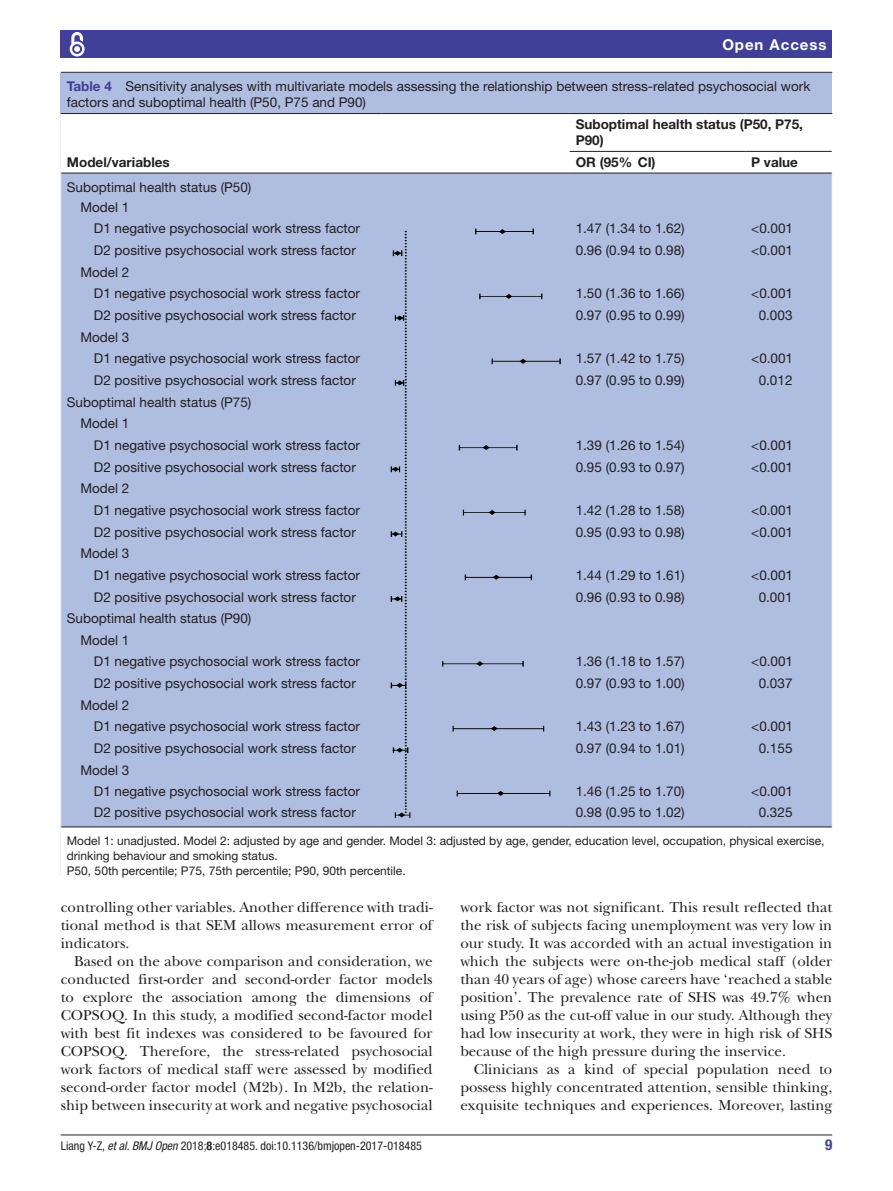
<style>
.page{position:relative;width:893px;height:1191px;background:#fff}
.page>*{position:absolute;margin:0;border:0;box-sizing:border-box;transform-origin:0 0}
.t1{font:15px/18px "New Baskerville";color:#231f20;text-align:justify}
.t2{font:700 15px "Helvetica Neue LT Std";letter-spacing:.065em;color:#fff}
.t3{font:700 condensed 15px "Helvetica Neue LT Std";color:#414099}
.t4{font:13.5px/21.6px "Helvetica Neue LT Std";color:#231f20}
.t5{font:700 13.5px/16.2px "Helvetica Neue LT Std";color:#231f20}
.t6{font:12px/15px "Helvetica Neue LT Std";color:#231f20}
.t7{font:condensed 12px "Helvetica Neue LT Std";color:#231f20}
.s1{font-weight:700;color:#414099}
.s2{font-style:italic}
.s3{font-weight:700}
</style>
<div class="page">
<hr style="left:61px;top:1134px;width:771px;height:1px;background:#231f20">
<div style="left:61px;top:31px;width:771px;height:27px;background:#414099"></div>
<svg style="left:69px;top:32px;width:16px;height:25px"></svg>
<div style="left:61px;top:73px;width:771px;height:801px;background:#afbde1"></div>
<hr style="left:61px;top:72px;width:771px;height:1px;background:#231f20">
<div style="left:61px;top:114px;width:771px;height:759px;background:#fff"></div>
<svg style="left:61px;top:174px;width:771px;height:652px"></svg>
<hr style="left:61px;top:173px;width:321px;height:1px;background:#231f20">
<hr style="left:382px;top:173px;width:188px;height:1px;background:#231f20">
<hr style="left:382px;top:826px;width:188px;height:1px;background:#231f20">
<hr style="left:61px;top:113px;width:321px;height:1px;background:#231f20">
<hr style="left:382px;top:113px;width:188px;height:1px;background:#231f20">
<hr style="left:570px;top:113px;width:175px;height:1px;background:#231f20">
<hr style="left:745px;top:113px;width:87px;height:1px;background:#231f20">
<hr style="left:570px;top:151px;width:175px;height:1px;background:#231f20">
<hr style="left:570px;top:173px;width:175px;height:1px;background:#231f20">
<hr style="left:745px;top:151px;width:87px;height:1px;background:#231f20">
<hr style="left:745px;top:173px;width:87px;height:1px;background:#231f20">
<hr style="left:570px;top:826px;width:175px;height:1px;background:#231f20">
<hr style="left:61px;top:826px;width:321px;height:1px;background:#231f20">
<hr style="left:745px;top:826px;width:87px;height:1px;background:#231f20">
<svg style="left:60px;top:151px;width:1px;height:676px"></svg>
<hr style="left:476px;top:231px;width:57px;height:1px;background:#040503">
<hr style="left:480px;top:296px;width:62px;height:1px;background:#040503">
<hr style="left:459px;top:447px;width:58px;height:1px;background:#040503">
<hr style="left:464px;top:512px;width:61px;height:1px;background:#040503">
<hr style="left:465px;top:577px;width:66px;height:1px;background:#040503">
<hr style="left:443px;top:663px;width:80px;height:1px;background:#040503">
<hr style="left:453px;top:728px;width:91px;height:1px;background:#040503">
<hr style="left:457px;top:793px;width:93px;height:1px;background:#040503">
<svg style="left:499px;top:229px;width:7px;height:5px"></svg>
<svg style="left:505px;top:294px;width:7px;height:5px"></svg>
<svg style="left:492px;top:358px;width:69px;height:6px"></svg>
<svg style="left:482px;top:445px;width:8px;height:5px"></svg>
<svg style="left:488px;top:510px;width:8px;height:5px"></svg>
<svg style="left:492px;top:574px;width:8px;height:6px"></svg>
<svg style="left:476px;top:661px;width:8px;height:5px"></svg>
<svg style="left:491px;top:726px;width:7px;height:5px"></svg>
<svg style="left:497px;top:790px;width:7px;height:6px"></svg>
<svg style="left:391px;top:231px;width:19px;height:587px"></svg>
<hr style="left:61px;top:858px;width:771px;height:2px;background:#fff">
<hr style="left:61px;top:873px;width:771px;height:2px;background:#fff">
<p class="t2" style="left:722px;top:35px;width:106px">Open Access</p>
<p class="t4" style="left:67px;top:77px;width:745px;line-height:16.5px"><span class="s1">Table 4</span> Sensitivity analyses with multivariate models assessing the relationship between stress-related psychosocial work factors and suboptimal health (P50, P75 and P90)</p>
<p class="t5" style="left:67px;top:154px;width:104px">Model/variables</p>
<p class="t5" style="left:576px;top:116px;width:229px">Suboptimal health status (P50, P75,<br>P90)</p>
<p class="t5" style="left:576px;top:154px;width:81px">OR (95% CI)</p>
<p class="t5" style="left:751px;top:154px;width:48px">P value</p>
<p class="t4" style="left:80px;top:177px;width:173px;line-height:20.1px;text-indent:-14px">Suboptimal health status (P50)<br>Model 1</p>
<p class="t4" style="left:94px;top:218px;width:268px">D1 negative psychosocial work stress factor</p>
<p class="t4" style="left:576px;top:218px;width:111px">1.47 (1.34 to 1.62)</p>
<p class="t4" style="left:751px;top:218px;width:43px">&lt;0.001</p>
<p class="t4" style="left:94px;top:239px;width:264px">D2 positive psychosocial work stress factor</p>
<p class="t4" style="left:576px;top:239px;width:111px">0.96 (0.94 to 0.98)</p>
<p class="t4" style="left:751px;top:239px;width:43px">&lt;0.001</p>
<p class="t4" style="left:94px;top:261px;width:268px;text-indent:-14px">Model 2<br>D1 negative psychosocial work stress factor</p>
<p class="t4" style="left:576px;top:283px;width:111px">1.50 (1.36 to 1.66)</p>
<p class="t4" style="left:751px;top:283px;width:43px">&lt;0.001</p>
<p class="t4" style="left:94px;top:304px;width:264px">D2 positive psychosocial work stress factor</p>
<p class="t4" style="left:576px;top:304px;width:111px">0.97 (0.95 to 0.99)</p>
<p class="t4" style="left:759px;top:304px;width:35px">0.003</p>
<p class="t4" style="left:94px;top:326px;width:268px;text-indent:-14px">Model 3<br>D1 negative psychosocial work stress factor</p>
<p class="t4" style="left:576px;top:347px;width:111px">1.57 (1.42 to 1.75)</p>
<p class="t4" style="left:751px;top:347px;width:43px">&lt;0.001</p>
<p class="t4" style="left:94px;top:369px;width:264px">D2 positive psychosocial work stress factor</p>
<p class="t4" style="left:576px;top:369px;width:111px">0.97 (0.95 to 0.99)</p>
<p class="t4" style="left:759px;top:369px;width:35px">0.012</p>
<p class="t4" style="left:80px;top:391px;width:173px;text-indent:-14px">Suboptimal health status (P75)<br>Model 1</p>
<p class="t4" style="left:94px;top:434px;width:268px">D1 negative psychosocial work stress factor</p>
<p class="t4" style="left:576px;top:434px;width:111px">1.39 (1.26 to 1.54)</p>
<p class="t4" style="left:751px;top:434px;width:43px">&lt;0.001</p>
<p class="t4" style="left:94px;top:456px;width:264px">D2 positive psychosocial work stress factor</p>
<p class="t4" style="left:576px;top:456px;width:111px">0.95 (0.93 to 0.97)</p>
<p class="t4" style="left:751px;top:456px;width:43px">&lt;0.001</p>
<p class="t4" style="left:94px;top:477px;width:268px;text-indent:-14px">Model 2<br>D1 negative psychosocial work stress factor</p>
<p class="t4" style="left:576px;top:499px;width:111px">1.42 (1.28 to 1.58)</p>
<p class="t4" style="left:751px;top:499px;width:43px">&lt;0.001</p>
<p class="t4" style="left:94px;top:521px;width:264px">D2 positive psychosocial work stress factor</p>
<p class="t4" style="left:576px;top:521px;width:111px">0.95 (0.93 to 0.98)</p>
<p class="t4" style="left:751px;top:521px;width:43px">&lt;0.001</p>
<p class="t4" style="left:94px;top:542px;width:268px;text-indent:-14px">Model 3<br>D1 negative psychosocial work stress factor</p>
<p class="t4" style="left:576px;top:564px;width:111px">1.44 (1.29 to 1.61)</p>
<p class="t4" style="left:751px;top:564px;width:43px">&lt;0.001</p>
<p class="t4" style="left:94px;top:586px;width:264px">D2 positive psychosocial work stress factor</p>
<p class="t4" style="left:576px;top:586px;width:111px">0.96 (0.93 to 0.98)</p>
<p class="t4" style="left:759px;top:586px;width:35px">0.001</p>
<p class="t4" style="left:80px;top:607px;width:173px;text-indent:-14px">Suboptimal health status (P90)<br>Model 1</p>
<p class="t4" style="left:94px;top:650px;width:268px">D1 negative psychosocial work stress factor</p>
<p class="t4" style="left:576px;top:650px;width:111px">1.36 (1.18 to 1.57)</p>
<p class="t4" style="left:751px;top:650px;width:43px">&lt;0.001</p>
<p class="t4" style="left:94px;top:672px;width:264px">D2 positive psychosocial work stress factor</p>
<p class="t4" style="left:576px;top:672px;width:111px">0.97 (0.93 to 1.00)</p>
<p class="t4" style="left:759px;top:672px;width:35px">0.037</p>
<p class="t4" style="left:94px;top:694px;width:268px;text-indent:-14px">Model 2<br>D1 negative psychosocial work stress factor</p>
<p class="t4" style="left:576px;top:715px;width:111px">1.43 (1.23 to 1.67)</p>
<p class="t4" style="left:751px;top:715px;width:43px">&lt;0.001</p>
<p class="t4" style="left:94px;top:737px;width:264px">D2 positive psychosocial work stress factor</p>
<p class="t4" style="left:576px;top:737px;width:111px">0.97 (0.94 to 1.01)</p>
<p class="t4" style="left:759px;top:737px;width:35px">0.155</p>
<p class="t4" style="left:94px;top:759px;width:268px;text-indent:-14px">Model 3<br>D1 negative psychosocial work stress factor</p>
<p class="t4" style="left:576px;top:780px;width:111px">1.46 (1.25 to 1.70)</p>
<p class="t4" style="left:751px;top:780px;width:43px">&lt;0.001</p>
<p class="t4" style="left:94px;top:800px;width:264px">D2 positive psychosocial work stress factor</p>
<p class="t4" style="left:576px;top:800px;width:111px">0.98 (0.95 to 1.02)</p>
<p class="t4" style="left:759px;top:800px;width:35px">0.325</p>
<p class="t6" style="left:67px;top:832px;width:759px">Model 1: unadjusted. Model 2: adjusted by age and gender. Model 3: adjusted by age, gender, education level, occupation, physical exercise, drinking behaviour and smoking status.<br>P50, 50th percentile; P75, 75th percentile; P90, 90th percentile.</p>
<p class="t1" style="left:61px;top:898px;width:373px">controlling other variables. Another difference with tradi&shy;tional method is that SEM allows measurement error of indicators.</p>
<p class="t1" style="left:61px;top:952px;width:373px;text-indent:14px">Based on the above comparison and consideration, we conducted first-order and second-order factor models to explore the association among the dimensions of COPSOQ. In this study, a modified second-factor model with best fit indexes was considered to be favoured for COPSOQ. Therefore, the stress-related psychosocial work factors of medical staff were assessed by modified second-order factor model (M2b). In M2b, the relation&shy;ship between insecurity at work and negative psychosocial</p>
<p class="t1" style="left:460px;top:898px;width:373px">work factor was not significant. This result reflected that the risk of subjects facing unemployment was very low in our study. It was accorded with an actual investigation in which the subjects were on-the-job medical staff (older than 40 years of age) whose careers have ‘reached a stable position’. The prevalence rate of SHS was 49.7% when using P50 as the cut-off value in our study. Although they had low insecurity at work, they were in high risk of SHS because of the high pressure during the inservice.</p>
<p class="t1" style="left:460px;top:1060px;width:373px;text-indent:13px">Clinicians as a kind of special population need to possess highly concentrated attention, sensible thinking, exquisite techniques and experiences. Moreover, lasting</p>
<p class="t7" style="left:61px;top:1138px;width:363px">Liang Y-Z, <span class="s2">et al</span>. <span class="s2">BMJ Open</span> 2018;<span class="s3">8</span>:e018485. doi:10.1136/bmjopen-2017-018485</p>
<p class="t3" style="left:825px;top:1135px;width:9px">9</p>
</div>
